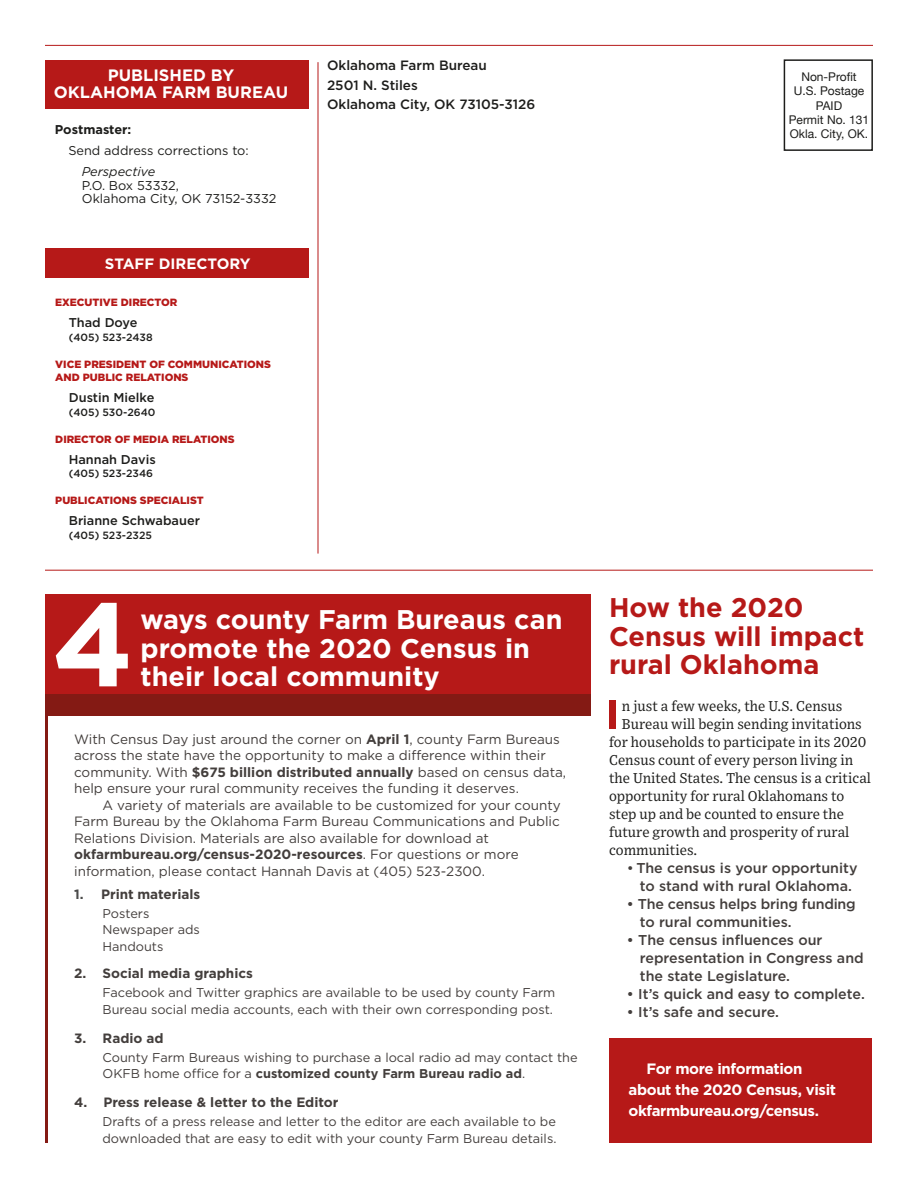
<style>
.page{position:relative;width:918px;height:1188px;background:#fff}
.page>*{position:absolute;margin:0;border:0;box-sizing:border-box;transform-origin:0 0}
.Headline_-_Gotham{font:700 118.5px "Gotham";color:#fff}
.Headline_-_Gotham-2{font:700 27px/28.5px "Gotham";color:#fff}
.Headline_-_Gotham-3{font:700 27px/28.5px "Gotham";color:#b61918}
.t1{font:700 16.5px/16.5px "Gotham";color:#fff;text-align:center}
.Body_Text_-_Exchange{font:700 15px/21px "Gotham";letter-spacing:-.025em;color:#fff}
.Body_Text_-_Exchange-2{font:700 15px "Gotham";color:#fff}
.Body_Text_-_Exchange-3{font:14.25px "Exchange";color:#1d1d1b}
.Body_Text_-_Exchange-4{font:500 14.25px/18px "Gotham";color:#433e3c}
.Numbered_List_-_Goth{font:13.5px/16.5px "Gotham";color:#433e3c}
.Numbered_List_-_Goth-2{font:700 13.5px "Gotham";color:#433e3c}
.t2{font:500 13.5px "Gotham";color:#1d1d1b}
.Bulleted_List_-_Goth{font:12.75px/16.5px "Gotham";color:#433e3c}
.t3{font:12.75px "Gotham";color:#1d1d1b}
.t4{font:500 12.75px "Gotham";color:#1d1d1b}
.t5{font:700 12.75px "Gotham";color:#1d1d1b}
.t6{font:italic 12.75px "Gotham";color:#1d1d1b}
.t7{font:12px "Helvetica Neue";color:#1d1d1b}
.t8{font:900 10.5px/13.5px "Gotham";color:#b61918}
.t9{font:500 10.5px "Gotham";color:#1d1d1b}
.s1{font-weight:700}
.s2{color:#4a4a49}
.s3{font-family:"Exchange";font-weight:400}
</style>
<div class="page">
<div style="left:45px;top:594px;width:546px;height:100px;background:#b61918"></div>
<div style="left:45px;top:694px;width:546px;height:22px;background:#841a14"></div>
<hr style="left:45px;top:705px;width:3px;height:438px;background:#841a14">
<div style="left:609px;top:700px;width:6px;height:29px;background:#b61918"></div>
<div style="left:610px;top:1038px;width:262px;height:104px;background:#b61918"></div>
<div style="left:45px;top:60px;width:264px;height:49px;background:#b61918"></div>
<div style="left:45px;top:248px;width:264px;height:30px;background:#b61918"></div>
<div style="left:784px;top:59px;width:89px;height:92px;border:2px solid #1d1d1b"></div>
<hr style="left:45px;top:45px;width:828px;height:1px;background:#b61918">
<hr style="left:318px;top:62px;width:1px;height:492px;background:#b61918">
<hr style="left:45px;top:570px;width:828px;height:1px;background:#b61918">
<p class="t1" style="left:54px;top:67px;width:236px">PUBLISHED BY<br>OKLAHOMA FARM BUREAU</p>
<p class="t5" style="left:55px;top:121px;width:78px">Postmaster:</p>
<p class="t3" style="left:68px;top:143px;width:182px">Send address corrections to:</p>
<p class="t6" style="left:82px;top:164px;width:75px">Perspective</p>
<p class="t3" style="left:82px;top:177px;width:99px">P.O. Box 53332,</p>
<p class="t3" style="left:82px;top:191px;width:196px">Oklahoma City, OK 73152-3332</p>
<p class="Body_Text_-_Exchange-2" style="left:105px;top:253px;width:147px">STAFF DIRECTORY</p>
<p class="t8" style="left:55px;top:296px;width:124px">EXECUTIVE DIRECTOR</p>
<p class="t4" style="left:69px;top:314px;width:70px">Thad Doye</p>
<p class="t9" style="left:69px;top:330px;width:85px">(405) 523-2438</p>
<p class="t8" style="left:55px;top:357px;width:217px">VICE PRESIDENT OF COMMUNICATIONS<br>AND PUBLIC RELATIONS</p>
<p class="t4" style="left:69px;top:389px;width:87px">Dustin Mielke</p>
<p class="t9" style="left:69px;top:405px;width:88px">(405) 530-2640</p>
<p class="t8" style="left:55px;top:432px;width:181px">DIRECTOR OF MEDIA RELATIONS</p>
<p class="t4" style="left:69px;top:451px;width:89px">Hannah Davis</p>
<p class="t9" style="left:69px;top:467px;width:86px">(405) 523-2346</p>
<p class="t8" style="left:55px;top:494px;width:150px">PUBLICATIONS SPECIALIST</p>
<p class="t4" style="left:69px;top:512px;width:133px">Brianne Schwabauer</p>
<p class="t9" style="left:69px;top:528px;width:85px">(405) 523-2325</p>
<p class="t2" style="left:327px;top:57px;width:161px">Oklahoma Farm Bureau</p>
<p class="t2" style="left:327px;top:76px;width:92px">2501 N. Stiles</p>
<p class="t2" style="left:327px;top:96px;width:210px">Oklahoma City, OK 73105-3126</p>
<p class="Headline_-_Gotham" style="left:52px;top:566px;width:83px">4</p>
<p class="Headline_-_Gotham-2" style="left:140px;top:605px;width:424px">ways county Farm Bureaus can promote the 2020 Census in</p>
<p class="Headline_-_Gotham-2" style="left:140px;top:662px;width:301px">their local community</p>
<p class="Numbered_List_-_Goth" style="left:74px;top:731px;width:494px">With Census Day just around the corner on <span class="s1">April 1</span>, county Farm Bureaus across the state have the opportunity to make a difference within their community. With <span class="s1">$675 billion distributed annually</span> based on census data, help ensure your rural community receives the funding it deserves.</p>
<p class="Numbered_List_-_Goth" style="left:74px;top:797px;width:488px;text-align:justify;text-indent:28px">A variety of materials are available to be customized for your county Farm Bureau by the Oklahoma Farm Bureau Communications and Public Relations Division. Materials are also available for download at</p>
<p class="Numbered_List_-_Goth" style="left:74px;top:846px;width:446px"><span class="s1">okfarmbureau.org/census-2020-resources</span>. For questions or more information, please contact Hannah Davis at (405) 523-2300.</p>
<p class="Numbered_List_-_Goth-2" style="left:74px;top:885px;width:128px"><span class="s2">1.</span> Print materials</p>
<p class="Bulleted_List_-_Goth" style="left:103px;top:905px;width:48px">Posters</p>
<p class="Bulleted_List_-_Goth" style="left:103px;top:921px;width:99px">Newspaper ads</p>
<p class="Bulleted_List_-_Goth" style="left:103px;top:938px;width:62px">Handouts</p>
<p class="Numbered_List_-_Goth-2" style="left:74px;top:964px;width:180px">2. Social media graphics</p>
<p class="Bulleted_List_-_Goth" style="left:103px;top:984px;width:454px">Facebook and Twitter graphics are available to be used by county Farm<br>Bureau social media accounts, each with their own corresponding post.</p>
<p class="Numbered_List_-_Goth-2" style="left:74px;top:1029px;width:91px">3. Radio ad</p>
<p class="Bulleted_List_-_Goth" style="left:103px;top:1049px;width:477px">County Farm Bureaus wishing to purchase a local radio ad may contact the<br>OKFB home office for a <span class="s1">customized county Farm Bureau radio ad</span>.</p>
<p class="Numbered_List_-_Goth-2" style="left:74px;top:1093px;width:266px">4. Press release &amp; letter to the Editor</p>
<p class="Bulleted_List_-_Goth" style="left:103px;top:1113px;width:455px">Drafts of a press release and letter to the editor are each available to be downloaded that are easy to edit with your county Farm Bureau details.</p>
<p class="t7" style="left:801px;top:68px;width:57px">Non-Profit</p>
<p class="t7" style="left:794px;top:82px;width:72px">U.S. Postage</p>
<p class="t7" style="left:816px;top:97px;width:28px">PAID</p>
<p class="t7" style="left:789px;top:111px;width:82px">Permit No. 131</p>
<p class="t7" style="left:790px;top:126px;width:80px">Okla. City, OK.</p>
<p class="Headline_-_Gotham-3" style="left:609px;top:593px;width:257px">How the 2020<br>Census will impact rural Oklahoma</p>
<p class="Body_Text_-_Exchange-3" style="left:622px;top:695px;width:222px">n just a few weeks, the U.S. Census</p>
<p class="Body_Text_-_Exchange-3" style="left:622px;top:713px;width:241px">Bureau will begin sending invitations</p>
<p class="Body_Text_-_Exchange-3" style="left:609px;top:731px;width:259px">for households to participate in its 2020</p>
<p class="Body_Text_-_Exchange-3" style="left:609px;top:749px;width:246px">Census count of every person living in</p>
<p class="Body_Text_-_Exchange-3" style="left:609px;top:767px;width:264px">the United States. The census is a critical</p>
<p class="Body_Text_-_Exchange-3" style="left:609px;top:785px;width:237px">opportunity for rural Oklahomans to</p>
<p class="Body_Text_-_Exchange-3" style="left:609px;top:803px;width:237px">step up and be counted to ensure the</p>
<p class="Body_Text_-_Exchange-3" style="left:609px;top:821px;width:242px">future growth and prosperity of rural</p>
<p class="Body_Text_-_Exchange-3" style="left:609px;top:839px;width:90px">communities.</p>
<p class="Body_Text_-_Exchange-4" style="left:627px;top:859px;width:232px;text-align:center"><span class="s3">•</span> The census is your opportunity to stand with rural Oklahoma.</p>
<p class="Body_Text_-_Exchange-4" style="left:640px;top:895px;width:218px;text-indent:-13px">• The census helps bring funding to rural communities.</p>
<p class="Body_Text_-_Exchange-4" style="left:640px;top:931px;width:225px;text-indent:-13px">• The census influences our representation in Congress and the state Legislature.</p>
<p class="Body_Text_-_Exchange-4" style="left:627px;top:985px;width:239px">• It’s quick and easy to complete.</p>
<p class="Body_Text_-_Exchange-4" style="left:627px;top:1003px;width:153px">• It’s safe and secure.</p>
<p class="Body_Text_-_Exchange" style="left:628px;top:1058px;width:209px;text-indent:18px">For more information about the 2020 Census, visit okfarmbureau.org/census.</p>
</div>
